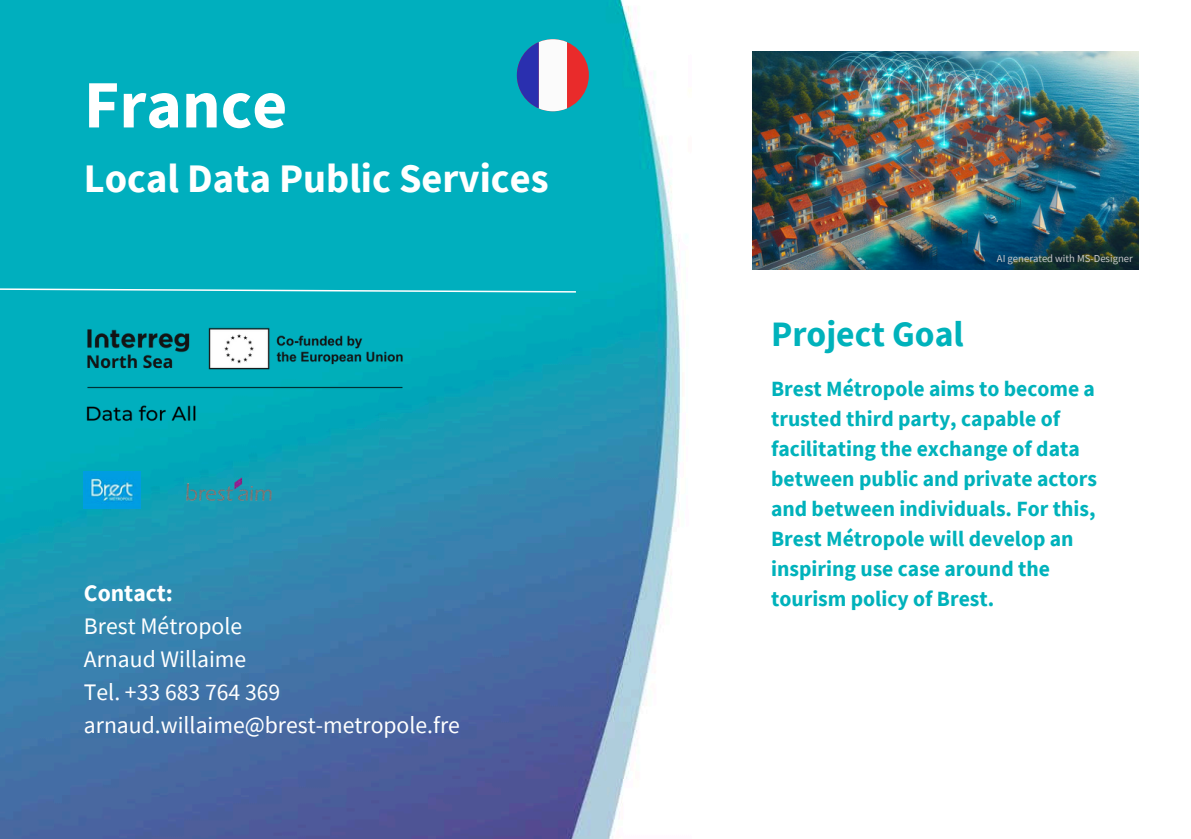
<style>
.page{position:relative;width:1191px;height:839px;background:#fff}
.page>*{position:absolute;margin:0;border:0;box-sizing:border-box;transform-origin:0 0}
.t1{font:700 67.6px "Source Sans Pro";color:#fff}
.t2{font:700 40.4px "Source Sans Pro";color:#fff}
.t3{font:700 35.6px "Source Sans Pro";color:#00b2bb}
.t4{font:23.6px/33px "Source Sans Pro";color:#fff}
.t5{font:700 21.6px/30px "Source Sans Pro";color:#00b2bb}
.t6{font:10.6px "Source Sans Pro";color:#c7c8ca}
.s1{font-weight:700}
</style>
<div class="page">
<img style="left:753px;top:52px;width:385px;height:217px">
<img style="left:0;top:0;width:681px;height:838px">
<div style="left:517px;top:39px;width:72px;height:72px;background:#e92b2b;border-radius:50%"></div>
<svg style="left:517px;top:39px;width:50px;height:72px;background:#97b2d9"></svg>
<svg style="left:0;top:286px;width:577px;height:7px;background:#36c0cb"></svg>
<img style="left:185px;top:476px;width:87px;height:25px">
<img style="left:84px;top:471px;width:57px;height:37px">
<img style="left:84px;top:310px;width:337px;height:142px">
<h2 class="t1" style="left:84px;top:61px;width:205px">France</h2>
<p class="t2" style="left:84px;top:152px;width:466px">Local Data Public Services</p>
<p class="t4" style="left:84px;top:576px;width:378px"><span class="s1">Contact:<br></span>Brest Métropole<br>Arnaud Willaime<br>Tel. +33 683 764 369 arnaud.willaime@brest-metropole.fre</p>
<h1 class="t3" style="left:771px;top:311px;width:194px">Project Goal</h1>
<p class="t6" style="left:997px;top:251px;width:137px">AI generated with MS-Designer</p>
<p class="t5" style="left:771px;top:373px;width:328px">Brest Métropole aims to become a trusted third party, capable of facilitating the exchange of data between public and private actors and between individuals. For this,<br>Brest Métropole will develop an inspiring use case around the tourism policy of Brest.</p>
</div>
